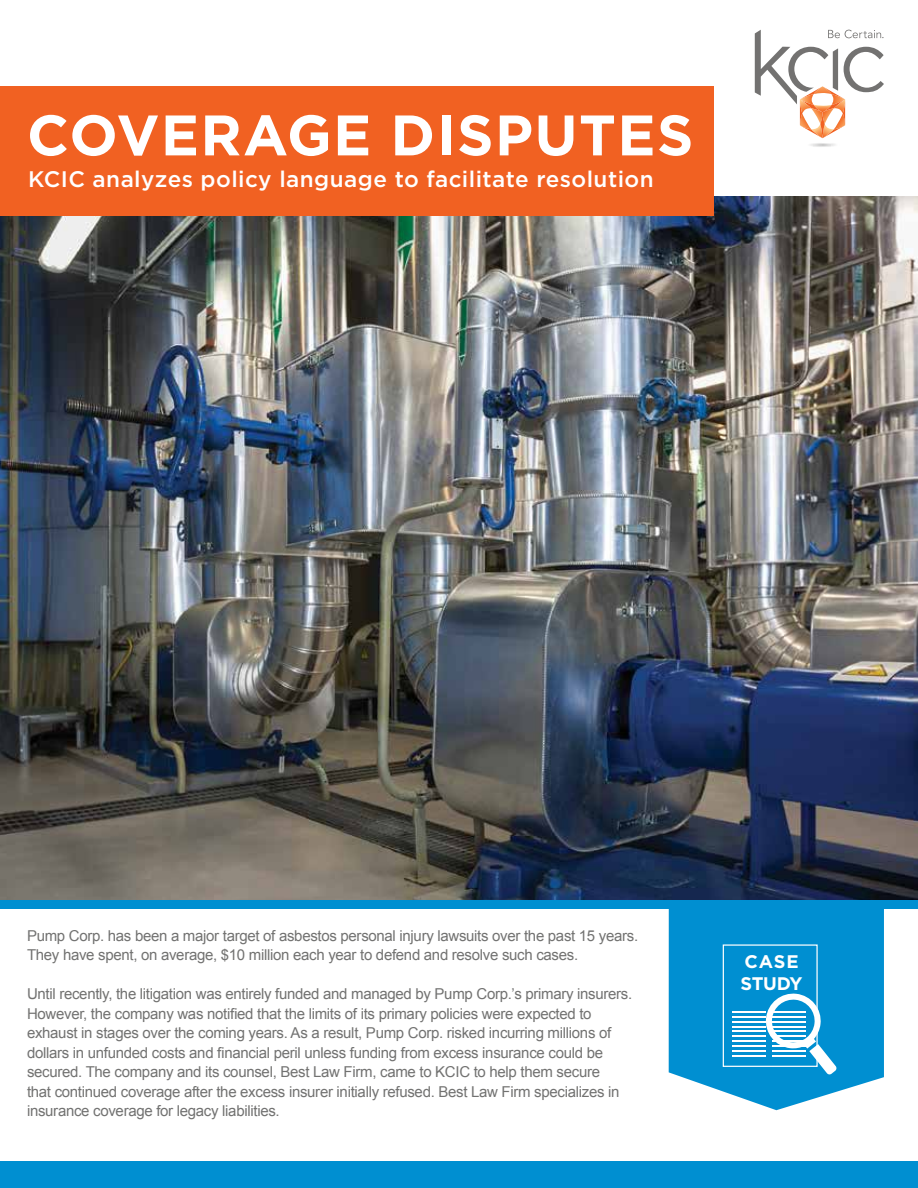
<style>
.page{position:relative;width:918px;height:1188px;background:#fff}
.page>*{position:absolute;margin:0;border:0;box-sizing:border-box;transform-origin:0 0}
.t1{font:700 57px "Gotham HTF";letter-spacing:.025em;color:#fff}
.t2{font:500 22.5px "Gotham HTF";letter-spacing:.02em;color:#fff}
.t3{font:700 18.15px/21.9px "Gotham HTF";letter-spacing:-.015em;color:#fff}
.t4{font:15px/19.5px "Arial";letter-spacing:-.02em;color:#727271}
</style>
<div class="page">
<img style="left:0;top:196px;width:918px;height:705px">
<svg style="left:669px;top:909px;width:215px;height:201px;background:#1c9bd6"></svg>
<svg style="left:755px;top:30px;width:129px;height:109px"></svg>
<img style="left:810px;top:143px;width:25px;height:4px">
<div style="left:0;top:86px;width:714px;height:130px;background:#f16122"></div>
<div style="left:723px;top:944px;width:95px;height:123px;border:1px solid #fff"></div>
<hr style="left:732px;top:1011px;width:34px;height:1px;background:#fff">
<hr style="left:732px;top:1016px;width:34px;height:1px;background:#fff">
<hr style="left:732px;top:1021px;width:34px;height:1px;background:#fff">
<hr style="left:732px;top:1026px;width:34px;height:1px;background:#fff">
<hr style="left:732px;top:1031px;width:34px;height:1px;background:#fff">
<hr style="left:732px;top:1036px;width:34px;height:1px;background:#fff">
<hr style="left:732px;top:1041px;width:34px;height:1px;background:#fff">
<hr style="left:732px;top:1046px;width:34px;height:1px;background:#fff">
<hr style="left:732px;top:1051px;width:34px;height:1px;background:#fff">
<hr style="left:732px;top:1055px;width:34px;height:2px;background:#fff">
<svg style="left:764px;top:992px;width:73px;height:83px"></svg>
<div style="left:0;top:901px;width:918px;height:8px;background:#008fd1"></div>
<div style="left:0;top:1161px;width:918px;height:27px;background:#008fd1"></div>
<h1 class="t1" style="left:27px;top:102px;width:668px">COVERAGE DISPUTES</h1>
<h2 class="t2" style="left:28px;top:167px;width:627px">KCIC analyzes policy language to facilitate resolution</h2>
<p class="t4" style="left:27px;top:926px;width:613px">Pump Corp. has been a major target of asbestos personal injury lawsuits over the past 15 years.<br>They have spent, on average, $10 million each year to defend and resolve such cases.</p>
<p class="t4" style="left:27px;top:984px;width:607px">Until recently, the litigation was entirely funded and managed by Pump Corp.’s primary insurers.<br>However, the company was notified that the limits of its primary policies were expected to exhaust in stages over the coming years. As a result, Pump Corp. risked incurring millions of dollars in unfunded costs and financial peril unless funding from excess insurance could be secured. The company and its counsel, Best Law Firm, came to KCIC to help them secure<br>that continued coverage after the excess insurer initially refused. Best Law Firm specializes in insurance coverage for legacy liabilities.</p>
<p class="t3" style="left:741px;top:950px;width:64px">CASE<br>STUDY</p>
</div>
